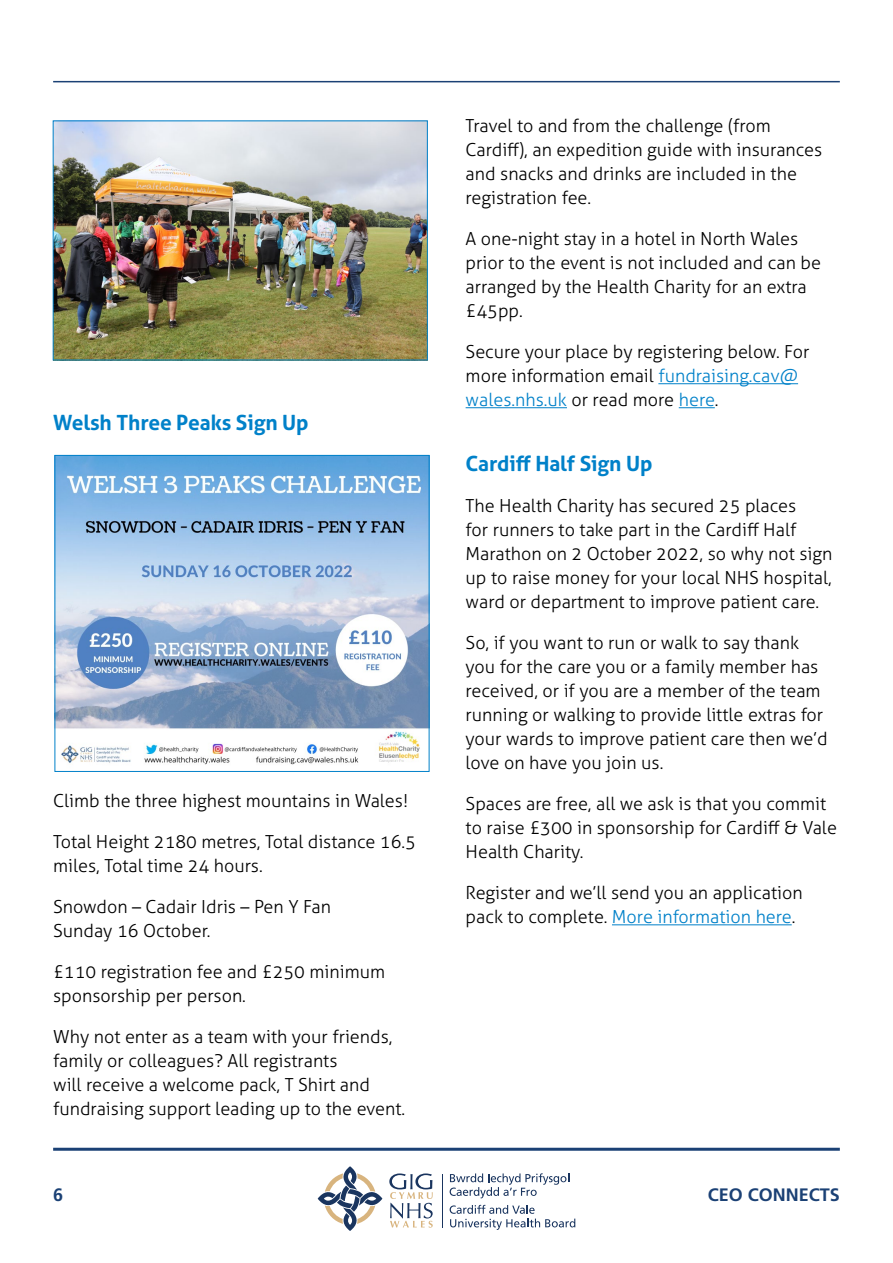
<style>
.page{position:relative;width:893px;height:1263px;background:#fff}
.page>*{position:absolute;margin:0;border:0;box-sizing:border-box;transform-origin:0 0}
.t1{font:700 21px "Aller";letter-spacing:-.005em;color:#0081c9}
.t2{font:300 18px/24px "Aller";color:#000}
.t3{font:700 18px "Frutiger";color:#1b4175}
.s1{color:#0081c9}
</style>
<div class="page">
<hr style="left:53px;top:81px;width:787px;height:1px;background:#1b4175">
<svg style="left:318px;top:1166px;width:64px;height:65px"></svg>
<svg style="left:389px;top:1173px;width:44px;height:54px"></svg>
<hr style="left:442px;top:1173px;width:1px;height:54px;background:#1a355f">
<svg style="left:450px;top:1173px;width:119px;height:25px"></svg>
<svg style="left:450px;top:1205px;width:125px;height:25px"></svg>
<hr style="left:53px;top:1148px;width:787px;height:3px;background:#1b4175">
<hr style="left:658px;top:383px;width:140px;height:1px;background:#0081c9">
<hr style="left:466px;top:407px;width:101px;height:1px;background:#0081c9">
<hr style="left:679px;top:407px;width:36px;height:1px;background:#0081c9">
<hr style="left:612px;top:924px;width:180px;height:1px;background:#0081c9">
<img style="left:57px;top:457px;width:370px;height:308px">
<div style="left:55px;top:455px;width:374px;height:317px;border:1px solid #0081c9"></div>
<img style="left:55px;top:122px;width:371px;height:236px">
<div style="left:53px;top:120px;width:375px;height:240px;border:1px solid #0081c9"></div>
<p class="t1" style="left:53px;top:410px;width:257px">Welsh Three Peaks Sign Up</p>
<p class="t2" style="left:53px;top:789px;width:356px">Climb the three highest mountains in Wales!</p>
<p class="t2" style="left:53px;top:830px;width:364px">Total Height 2180 metres, Total distance 16.5 miles, Total time 24 hours.</p>
<p class="t2" style="left:53px;top:895px;width:279px">Snowdon – Cadair Idris – Pen Y Fan<br>Sunday 16 October.</p>
<p class="t2" style="left:53px;top:960px;width:334px">£110 registration fee and £250 minimum sponsorship per person.</p>
<p class="t2" style="left:53px;top:1025px;width:354px">Why not enter as a team with your friends, family or colleagues? All registrants<br>will receive a welcome pack, T Shirt and fundraising support leading up to the event.</p>
<p class="t2" style="left:466px;top:114px;width:358px">Travel to and from the challenge (from Cardiff), an expedition guide with insurances and snacks and drinks are included in the registration fee.</p>
<p class="t2" style="left:466px;top:227px;width:357px">A one-night stay in a hotel in North Wales prior to the event is not included and can be arranged by the Health Charity for an extra £45pp.</p>
<p class="t2" style="left:466px;top:340px;width:345px">Secure your place by registering below. For more information email <span class="s1">fundraising.cav@ wales.nhs.uk</span> or read more <span class="s1">here</span>.</p>
<p class="t1" style="left:466px;top:451px;width:188px">Cardiff Half Sign Up</p>
<p class="t2" style="left:466px;top:494px;width:368px">The Health Charity has secured 25 places<br>for runners to take part in the Cardiff Half Marathon on 2 October 2022, so why not sign up to raise money for your local NHS hospital, ward or department to improve patient care.</p>
<p class="t2" style="left:466px;top:631px;width:363px">So, if you want to run or walk to say thank you for the care you or a family member has received, or if you are a member of the team running or walking to provide little extras for your wards to improve patient care then we’d love on have you join us.</p>
<p class="t2" style="left:466px;top:792px;width:373px">Spaces are free, all we ask is that you commit to raise £300 in sponsorship for Cardiff &amp; Vale<br>Health Charity.</p>
<p class="t2" style="left:466px;top:881px;width:338px">Register and we’ll send you an application pack to complete. <span class="s1">More information here</span>.</p>
<p class="t3" style="left:53px;top:1184px;width:12px">6</p>
<p class="t3" style="left:708px;top:1184px;width:134px">CEO CONNECTS</p>
</div>
